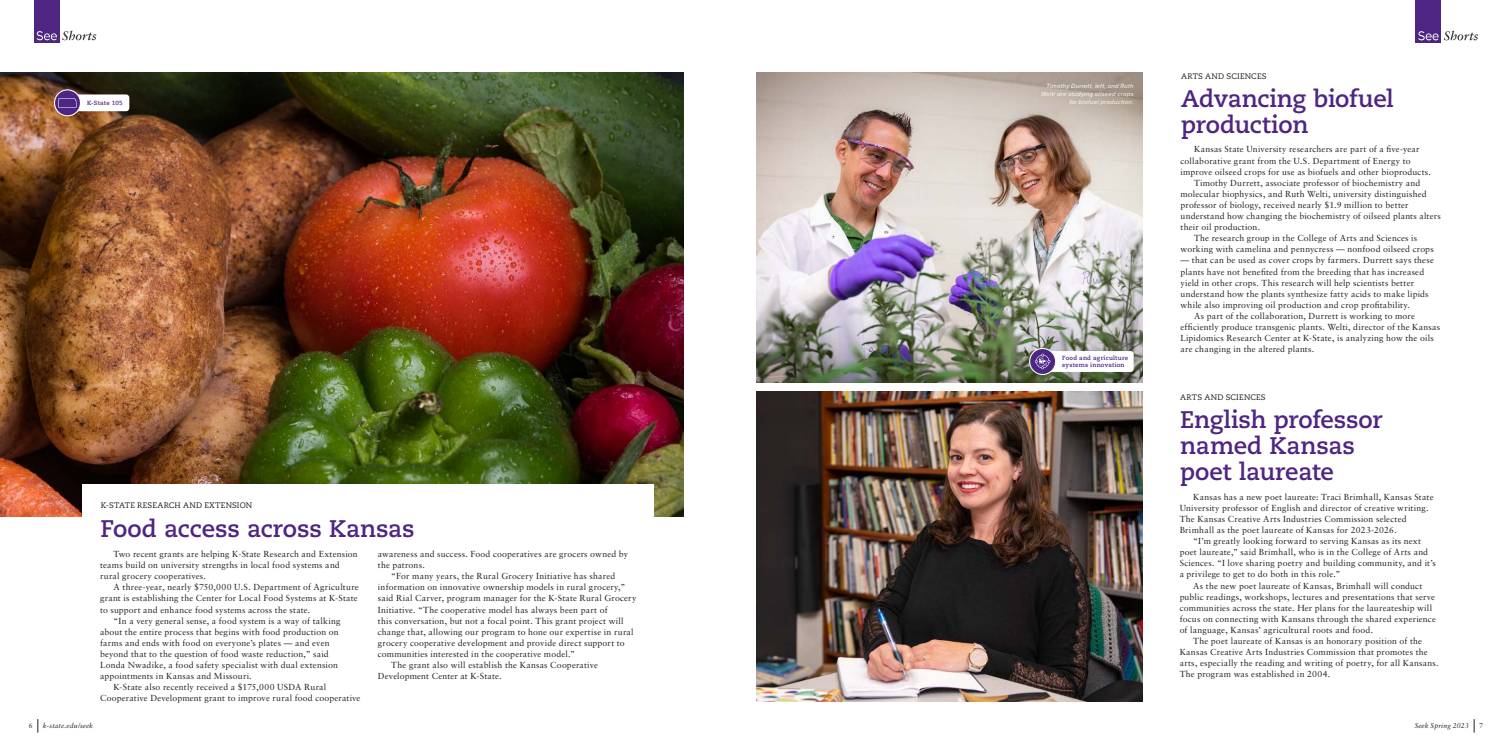
<style>
.page{position:relative;width:1512px;height:756px;background:#fff}
.page>*{position:absolute;margin:0;border:0;box-sizing:border-box;transform-origin:0 0}
.Story_Title{font:700 24px/26px "Caecilia LT Std";letter-spacing:-.01em;color:#4e2582}
.Main_Body_Style{font:8.8px/11.1px "Sabon LT Std";letter-spacing:.025em;color:#231f20}
.Short_Category{font:8px "Caecilia LT Std";letter-spacing:.025em;color:#231f20}
.t1{font:italic 7px "Sabon LT Std";letter-spacing:.02em;color:#231f20}
.t2{font:7px "Sabon LT Std";color:#231f20}
.Photo_Cutline{font:italic 6.2px/8px "Proxima Nova";letter-spacing:.03em;color:#fff;text-align:right}
.Economic_Prosperity{font:700 6px/7.2px "Caecilia LT Std";letter-spacing:.045em;color:#4e2582}
</style>
<div class="page">
<div style="left:34px;top:0;width:25px;height:43px;background:#4e2582"></div>
<svg style="left:36px;top:31px;width:60px;height:9px"></svg>
<div style="left:1416px;top:0;width:25px;height:43px;background:#4e2582"></div>
<svg style="left:1418px;top:31px;width:60px;height:9px"></svg>
<img style="left:0;top:72px;width:684px;height:444px">
<div style="left:82px;top:484px;width:572px;height:217px;background:#fff"></div>
<img style="left:756px;top:72px;width:387px;height:630px">
<div style="left:737px;top:384px;width:425px;height:7px;background:#fff"></div>
<div style="left:54px;top:89px;width:27px;height:27px;border:2px solid #fff;border-radius:50%"></div>
<div style="left:65px;top:94px;width:64px;height:17px;background:#fff;border-radius:3px"></div>
<div style="left:55px;top:90px;width:25px;height:25px;background:#4e2582;border-radius:50%"></div>
<svg style="left:58px;top:98px;width:19px;height:10px"></svg>
<div style="left:1029px;top:348px;width:27px;height:27px;border:2px solid #fff;border-radius:50%"></div>
<div style="left:1040px;top:351px;width:94px;height:21px;background:#fff;border-radius:3px"></div>
<div style="left:1030px;top:349px;width:25px;height:25px;background:#4e2582;border-radius:50%"></div>
<svg style="left:1035px;top:354px;width:15px;height:15px"></svg>
<svg style="left:38px;top:719px;width:1px;height:14px"></svg>
<svg style="left:1474px;top:719px;width:1px;height:14px"></svg>
<p class="Economic_Prosperity" style="left:87px;top:99px;width:37px">K-State 105</p>
<p class="Short_Category" style="left:101px;top:501px;width:153px">K-STATE RESEARCH AND EXTENSION</p>
<p class="Story_Title" style="left:101px;top:516px;width:316px">Food access across Kansas</p>
<p class="Main_Body_Style" style="left:378px;top:548px;width:252px">awareness and success. Food cooperatives are grocers owned by the patrons.</p>
<p class="Main_Body_Style" style="left:391px;top:571px;width:226px">“For many years, the Rural Grocery Initiative has shared</p>
<p class="Main_Body_Style" style="left:378px;top:582px;width:249px">information on innovative ownership models in rural grocery,”</p>
<p class="Main_Body_Style" style="left:378px;top:593px;width:260px">said Rial Carver, program manager for the K-State Rural Grocery</p>
<p class="Main_Body_Style" style="left:378px;top:604px;width:231px">Initiative. “The cooperative model has always been part of</p>
<p class="Main_Body_Style" style="left:378px;top:615px;width:247px">this conversation, but not a focal point. This grant project will</p>
<p class="Main_Body_Style" style="left:378px;top:626px;width:257px">change that, allowing our program to hone our expertise in rural</p>
<p class="Main_Body_Style" style="left:378px;top:637px;width:249px">grocery cooperative development and provide direct support to</p>
<p class="Main_Body_Style" style="left:378px;top:648px;width:199px">communities interested in the cooperative model.”</p>
<p class="Main_Body_Style" style="left:391px;top:659px;width:208px">The grant also will establish the Kansas Cooperative</p>
<p class="Main_Body_Style" style="left:378px;top:670px;width:125px">Development Center at K-State.</p>
<p class="Main_Body_Style" style="left:100px;top:548px;width:259px;text-indent:14px">Two recent grants are helping K-State Research and Extension teams build on university strengths in local food systems and rural grocery cooperatives.</p>
<p class="Main_Body_Style" style="left:100px;top:582px;width:260px;text-indent:14px">A three-year, nearly $750,000 U.S. Department of Agriculture grant is establishing the Center for Local Food Systems at K-State to support and enhance food systems across the state.</p>
<p class="Main_Body_Style" style="left:100px;top:615px;width:242px;text-indent:14px">“In a very general sense, a food system is a way of talking about the entire process that begins with food production on farms and ends with food on everyone’s plates — and even beyond that to the question of food waste reduction,” said Londa Nwadike, a food safety specialist with dual extension appointments in Kansas and Missouri.</p>
<p class="Main_Body_Style" style="left:100px;top:682px;width:262px;text-indent:14px">K-State also recently received a $175,000 USDA Rural<br>Cooperative Development grant to improve rural food cooperative</p>
<p class="Photo_Cutline" style="left:1041px;top:81px;width:94px">Timothy Durrett, left, and Ruth<br>Welti are studying oilseed crops for biofuel production.</p>
<p class="Economic_Prosperity" style="left:1062px;top:354px;width:68px">Food and agriculture systems innovation</p>
<p class="Short_Category" style="left:1181px;top:71px;width:87px">ARTS AND SCIENCES</p>
<p class="Story_Title" style="left:1181px;top:86px;width:214px">Advancing biofuel production</p>
<p class="Main_Body_Style" style="left:1181px;top:144px;width:252px;text-indent:14px">Kansas State University researchers are part of a five-year collaborative grant from the U.S. Department of Energy to improve oilseed crops for use as biofuels and other bioproducts.</p>
<p class="Main_Body_Style" style="left:1181px;top:177px;width:262px;text-indent:14px">Timothy Durrett, associate professor of biochemistry and molecular biophysics, and Ruth Welti, university distinguished professor of biology, received nearly $1.9 million to better understand how changing the biochemistry of oilseed plants alters their oil production.</p>
<p class="Main_Body_Style" style="left:1181px;top:233px;width:255px;text-align:center">The research group in the College of Arts and Sciences is working with camelina and pennycress — nonfood oilseed crops</p>
<p class="Main_Body_Style" style="left:1181px;top:255px;width:255px">— that can be used as cover crops by farmers. Durrett says these plants have not benefited from the breeding that has increased yield in other crops. This research will help scientists better understand how the plants synthesize fatty acids to make lipids while also improving oil production and crop profitability.</p>
<p class="Main_Body_Style" style="left:1181px;top:310px;width:261px;text-indent:14px">As part of the collaboration, Durrett is working to more efficiently produce transgenic plants. Welti, director of the Kansas Lipidomics Research Center at K-State, is analyzing how the oils are changing in the altered plants.</p>
<p class="Short_Category" style="left:1180px;top:392px;width:87px">ARTS AND SCIENCES</p>
<p class="Story_Title" style="left:1180px;top:407px;width:204px">English professor named Kansas poet laureate</p>
<p class="Main_Body_Style" style="left:1180px;top:491px;width:255px;text-indent:14px">Kansas has a new poet laureate: Traci Brimhall, Kansas State University professor of English and director of creative writing.<br>The Kansas Creative Arts Industries Commission selected Brimhall as the poet laureate of Kansas for 2023-2026.</p>
<p class="Main_Body_Style" style="left:1180px;top:535px;width:258px;text-indent:14px">“I’m greatly looking forward to serving Kansas as its next poet laureate,” said Brimhall, who is in the College of Arts and Sciences. “I love sharing poetry and building community, and it’s a privilege to get to do both in this role.”</p>
<p class="Main_Body_Style" style="left:1180px;top:580px;width:258px;text-indent:14px">As the new poet laureate of Kansas, Brimhall will conduct public readings, workshops, lectures and presentations that serve communities across the state. Her plans for the laureateship will focus on connecting with Kansans through the shared experience of language, Kansas’ agricultural roots and food.</p>
<p class="Main_Body_Style" style="left:1180px;top:635px;width:260px;text-indent:14px">The poet laureate of Kansas is an honorary position of the Kansas Creative Arts Industries Commission that promotes the arts, especially the reading and writing of poetry, for all Kansans.<br>The program was established in 2004.</p>
<p class="t2" style="left:29px;top:721px;width:5px">6</p>
<p class="t1" style="left:43px;top:722px;width:52px">k-state.edu/seek</p>
<p class="t1" style="left:1415px;top:722px;width:56px">Seek Spring 2023</p>
<p class="t2" style="left:1479px;top:721px;width:5px">7</p>
</div>
